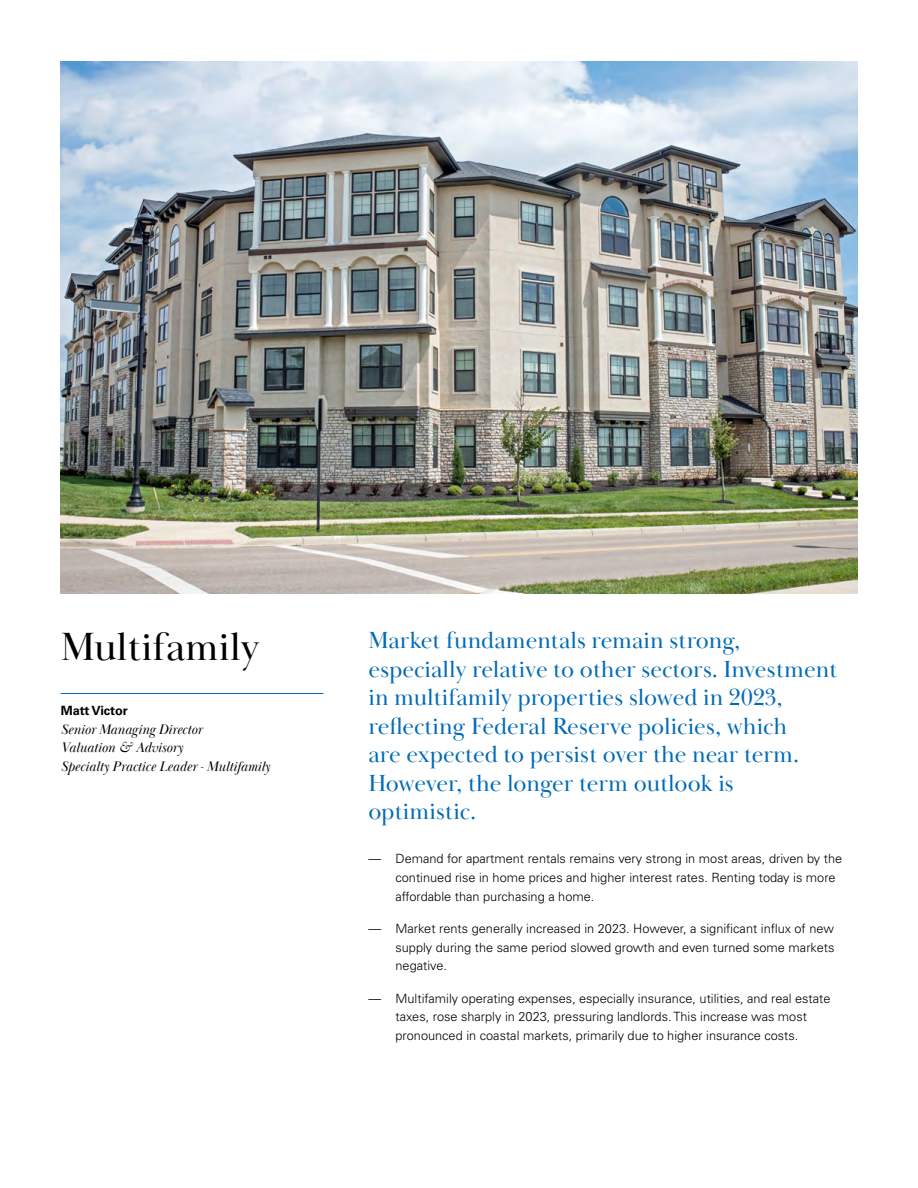
<style>
.page{position:relative;width:918px;height:1188px;background:#fff}
.page>*{position:absolute;margin:0;border:0;box-sizing:border-box;transform-origin:0 0}
.t1{font:40.5px "Baskerville Display PT";color:#000}
.t2{font:24px/28.5px "Baskerville Display PT";color:#026bb6}
.t3{font:italic 14.25px/18.8px "Baskerville Display PT";color:#000}
.t4{font:300 12.75px/18.8px "Univers LT Pro 45";color:#000}
.t5{font:700 12.75px "Univers LT Pro 65";color:#000}
</style>
<div class="page">
<img style="left:61px;top:61px;width:796px;height:533px">
<hr style="left:61px;top:693px;width:262px;height:1px;background:#026bb6">
<h1 class="t1" style="left:61px;top:623px;width:200px">Multifamily</h1>
<p class="t5" style="left:61px;top:701px;width:69px">Matt Victor</p>
<p class="t3" style="left:61px;top:720px;width:211px">Senior Managing Director<br>Valuation &amp; Advisory<br>Specialty Practice Leader - Multifamily</p>
<p class="t2" style="left:369px;top:627px;width:470px">Market fundamentals remain strong, especially relative to other sectors. Investment in multifamily properties slowed in 2023, reflecting Federal Reserve policies, which<br>are expected to persist over the near term.<br>However, the longer term outlook is optimistic.</p>
<p class="t4" style="left:396px;top:849px;width:448px;text-indent:-27px">— Demand for apartment rentals remains very strong in most areas, driven by the continued rise in home prices and higher interest rates. Renting today is more affordable than purchasing a home.</p>
<p class="t4" style="left:396px;top:919px;width:440px;text-align:justify;text-indent:-27px">— Market rents generally increased in 2023. However, a significant influx of new supply during the same period slowed growth and even turned some markets negative.</p>
<p class="t4" style="left:369px;top:988px;width:463px;text-align:center">— Multifamily operating expenses, especially insurance, utilities, and real estate taxes, rose sharply in 2023, pressuring landlords. This increase was most pronounced in coastal markets, primarily due to higher insurance costs.</p>
</div>
